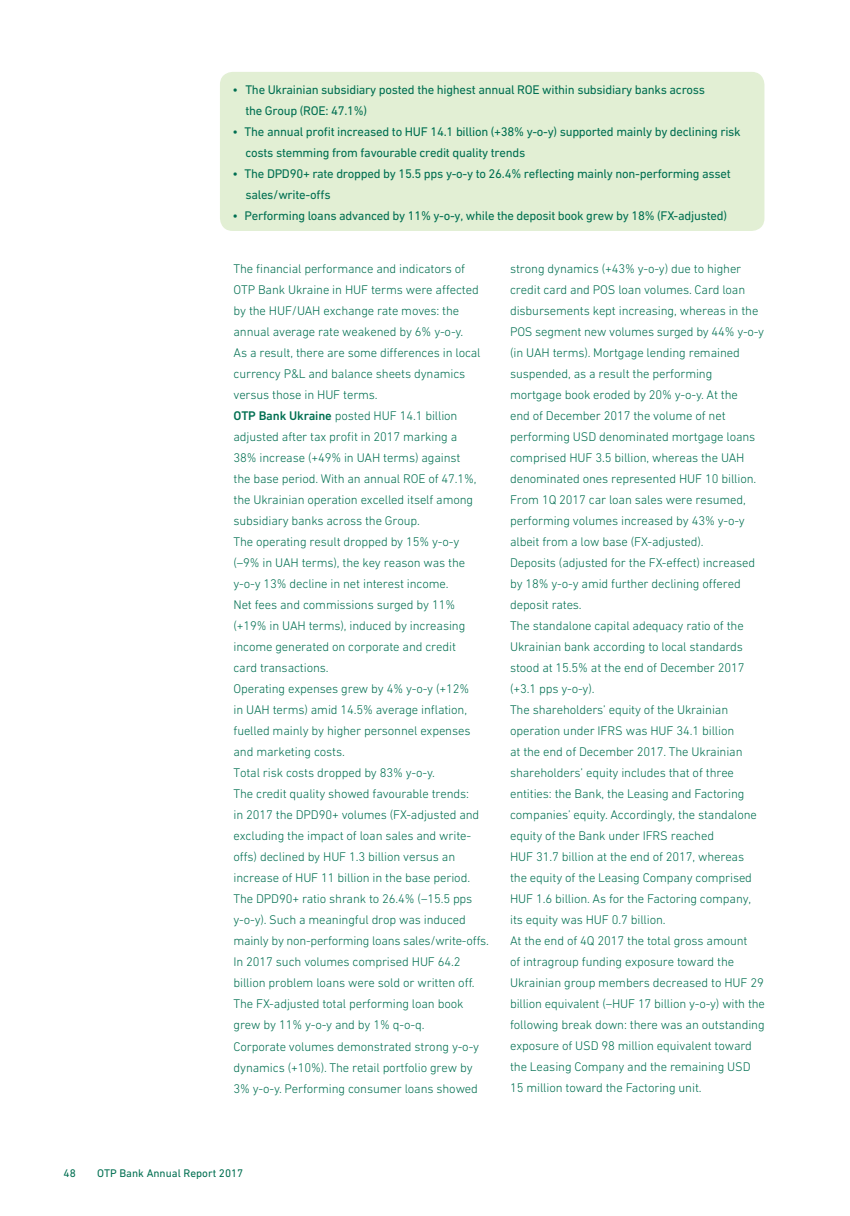
<style>
.page{position:relative;width:850px;height:1216px;background:#fff}
.page>*{position:absolute;margin:0;border:0;box-sizing:border-box;transform-origin:0 0}
.t1{font:300 12.75px/21px "DIN Next W1 G";letter-spacing:-.01em;color:#006f51}
.t2{font:12.75px/21px "DIN Next W1 G";letter-spacing:-.02em;color:#006f51}
.t3{font:11.25px "DIN Next W1 G";color:#006f51}
.s1{font-weight:500}
</style>
<div class="page">
<div style="left:220px;top:72px;width:544px;height:159px;background:#e2efd4;border-radius:13px"></div>
<p class="t2" style="left:245px;top:80px;width:461px;text-indent:-13px">• The Ukrainian subsidiary posted the highest annual ROE within subsidiary banks across the Group (ROE: 47.1%)</p>
<p class="t2" style="left:245px;top:122px;width:497px;text-indent:-13px">• The annual profit increased to HUF 14.1 billion (+38% y-o-y) supported mainly by declining risk costs stemming from favourable credit quality trends</p>
<p class="t2" style="left:245px;top:164px;width:487px;text-indent:-13px">• The DPD90+ rate dropped by 15.5 pps y-o-y to 26.4% reflecting mainly non-performing asset sales/write-offs</p>
<p class="t2" style="left:232px;top:206px;width:496px">• Performing loans advanced by 11% y-o-y, while the deposit book grew by 18% (FX-adjusted)</p>
<p class="t1" style="left:233px;top:259px;width:257px">The financial performance and indicators of OTP Bank Ukraine in HUF terms were affected by the HUF/UAH exchange rate moves: the annual average rate weakened by 6% y-o-y.<br>As a result, there are some differences in local currency P&amp;L and balance sheets dynamics versus those in HUF terms.<br><span class="s1">OTP Bank Ukraine</span> posted HUF 14.1 billion adjusted after tax profit in 2017 marking a<br>38% increase (+49% in UAH terms) against<br>the base period. With an annual ROE of 47.1%, the Ukrainian operation excelled itself among subsidiary banks across the Group.<br>The operating result dropped by 15% y-o-y<br>(–9% in UAH terms), the key reason was the y-o-y 13% decline in net interest income.<br>Net fees and commissions surged by 11% (+19% in UAH terms), induced by increasing income generated on corporate and credit<br>card transactions.<br>Operating expenses grew by 4% y-o-y (+12%<br>in UAH terms) amid 14.5% average inflation, fuelled mainly by higher personnel expenses and marketing costs.<br>Total risk costs dropped by 83% y-o-y.<br>The credit quality showed favourable trends:<br>in 2017 the DPD90+ volumes (FX-adjusted and excluding the impact of loan sales and write&shy;offs) declined by HUF 1.3 billion versus an increase of HUF 11 billion in the base period.<br>The DPD90+ ratio shrank to 26.4% (–15.5 pps y-o-y). Such a meaningful drop was induced mainly by non-performing loans sales/write-offs.<br>In 2017 such volumes comprised HUF 64.2 billion problem loans were sold or written off.<br>The FX-adjusted total performing loan book grew by 11% y-o-y and by 1% q-o-q.<br>Corporate volumes demonstrated strong y-o-y dynamics (+10%). The retail portfolio grew by 3% y-o-y. Performing consumer loans showed</p>
<p class="t1" style="left:510px;top:259px;width:256px">strong dynamics (+43% y-o-y) due to higher credit card and POS loan volumes. Card loan disbursements kept increasing, whereas in the POS segment new volumes surged by 44% y-o-y (in UAH terms). Mortgage lending remained suspended, as a result the performing mortgage book eroded by 20% y-o-y. At the<br>end of December 2017 the volume of net performing USD denominated mortgage loans comprised HUF 3.5 billion, whereas the UAH denominated ones represented HUF 10 billion.<br>From 1Q 2017 car loan sales were resumed, performing volumes increased by 43% y-o-y albeit from a low base (FX-adjusted).<br>Deposits (adjusted for the FX-effect) increased by 18% y-o-y amid further declining offered deposit rates.<br>The standalone capital adequacy ratio of the Ukrainian bank according to local standards stood at 15.5% at the end of December 2017 (+3.1 pps y-o-y).<br>The shareholders’ equity of the Ukrainian operation under IFRS was HUF 34.1 billion<br>at the end of December 2017. The Ukrainian shareholders’ equity includes that of three entities: the Bank, the Leasing and Factoring companies’ equity. Accordingly, the standalone equity of the Bank under IFRS reached<br>HUF 31.7 billion at the end of 2017, whereas<br>the equity of the Leasing Company comprised HUF 1.6 billion. As for the Factoring company, its equity was HUF 0.7 billion.<br>At the end of 4Q 2017 the total gross amount<br>of intragroup funding exposure toward the Ukrainian group members decreased to HUF 29 billion equivalent (–HUF 17 billion y-o-y) with the following break down: there was an outstanding exposure of USD 98 million equivalent toward the Leasing Company and the remaining USD 15 million toward the Factoring unit.</p>
<p class="t3" style="left:63px;top:1168px;width:14px">48</p>
<p class="t3" style="left:97px;top:1168px;width:148px">OTP Bank Annual Report 2017</p>
</div>
